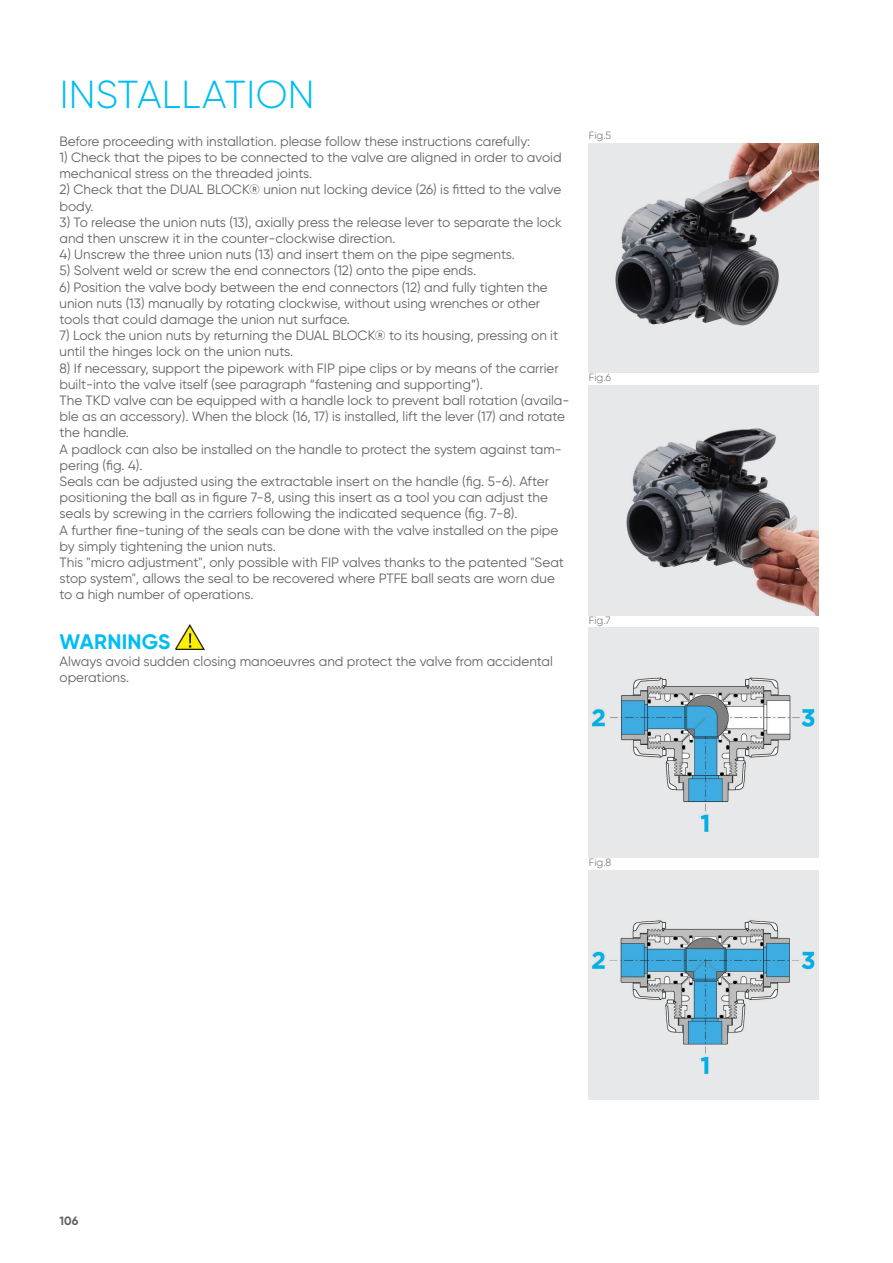
<style>
.page{position:relative;width:893px;height:1263px;background:#fff}
.page>*{position:absolute;margin:0;border:0;box-sizing:border-box;transform-origin:0 0}
.t1{font:300 39px "Gilroy";letter-spacing:.01em;color:#01bdf2}
.t2{font:700 21px "Gilroy";letter-spacing:.01em;color:#01bdf2}
.t3{font:13.5px/16.2px "Gilroy";color:#656160}
.t4{font:700 12px "Gilroy";color:#656160}
.t5{font:300 10.5px "Gilroy";color:#656160}
</style>
<div class="page">
<img style="left:176px;top:625px;width:28px;height:24px">
<img style="left:589px;top:143px;width:230px;height:230px">
<img style="left:589px;top:386px;width:230px;height:229px">
<img style="left:589px;top:628px;width:230px;height:229px">
<img style="left:589px;top:870px;width:230px;height:230px">
<h1 class="t1" style="left:60px;top:71px;width:256px">INSTALLATION</h1>
<p class="t3" style="left:60px;top:133px;width:472px">Before proceeding with installation. please follow these instructions carefully:</p>
<p class="t3" style="left:60px;top:149px;width:504px">1) Check that the pipes to be connected to the valve are aligned in order to avoid mechanical stress on the threaded joints.</p>
<p class="t3" style="left:60px;top:181px;width:503px">2) Check that the DUAL BLOCK® union nut locking device (26) is fitted to the valve body.</p>
<p class="t3" style="left:60px;top:214px;width:504px">3) To release the union nuts (13), axially press the release lever to separate the lock and then unscrew it in the counter-clockwise direction.</p>
<p class="t3" style="left:60px;top:246px;width:457px">4) Unscrew the three union nuts (13) and insert them on the pipe segments.</p>
<p class="t3" style="left:60px;top:262px;width:418px">5) Solvent weld or screw the end connectors (12) onto the pipe ends.</p>
<p class="t3" style="left:60px;top:279px;width:490px">6) Position the valve body between the end connectors (12) and fully tighten the union nuts (13) manually by rotating clockwise, without using wrenches or other tools that could damage the union nut surface.</p>
<p class="t3" style="left:60px;top:327px;width:500px">7) Lock the union nuts by returning the DUAL BLOCK® to its housing, pressing on it until the hinges lock on the union nuts.</p>
<p class="t3" style="left:60px;top:360px;width:511px">8) If necessary, support the pipework with FIP pipe clips or by means of the carrier built-into the valve itself (see paragraph “fastening and supporting”).<br>The TKD valve can be equipped with a handle lock to prevent ball rotation (availa&shy;ble as an accessory). When the block (16, 17) is installed, lift the lever (17) and rotate the handle.<br>A padlock can also be installed on the handle to protect the system against tam&shy;pering (fig. 4).<br>Seals can be adjusted using the extractable insert on the handle (fig. 5-6). After positioning the ball as in figure 7-8, using this insert as a tool you can adjust the seals by screwing in the carriers following the indicated sequence (fig. 7-8).<br>A further fine-tuning of the seals can be done with the valve installed on the pipe by simply tightening the union nuts.<br>This "micro adjustment", only possible with FIP valves thanks to the patented "Seat stop system", allows the seal to be recovered where PTFE ball seats are worn due to a high number of operations.</p>
<h2 class="t2" style="left:60px;top:629px;width:112px">WARNINGS</h2>
<p class="t3" style="left:60px;top:652px;width:495px">Always avoid sudden closing manoeuvres and protect the valve from accidental operations.</p>
<p class="t5" style="left:589px;top:129px;width:24px">Fig.5</p>
<p class="t5" style="left:589px;top:371px;width:24px">Fig.6</p>
<p class="t5" style="left:589px;top:613px;width:23px">Fig.7</p>
<p class="t5" style="left:589px;top:856px;width:24px">Fig.8</p>
<p class="t4" style="left:60px;top:1213px;width:20px">106</p>
</div>
